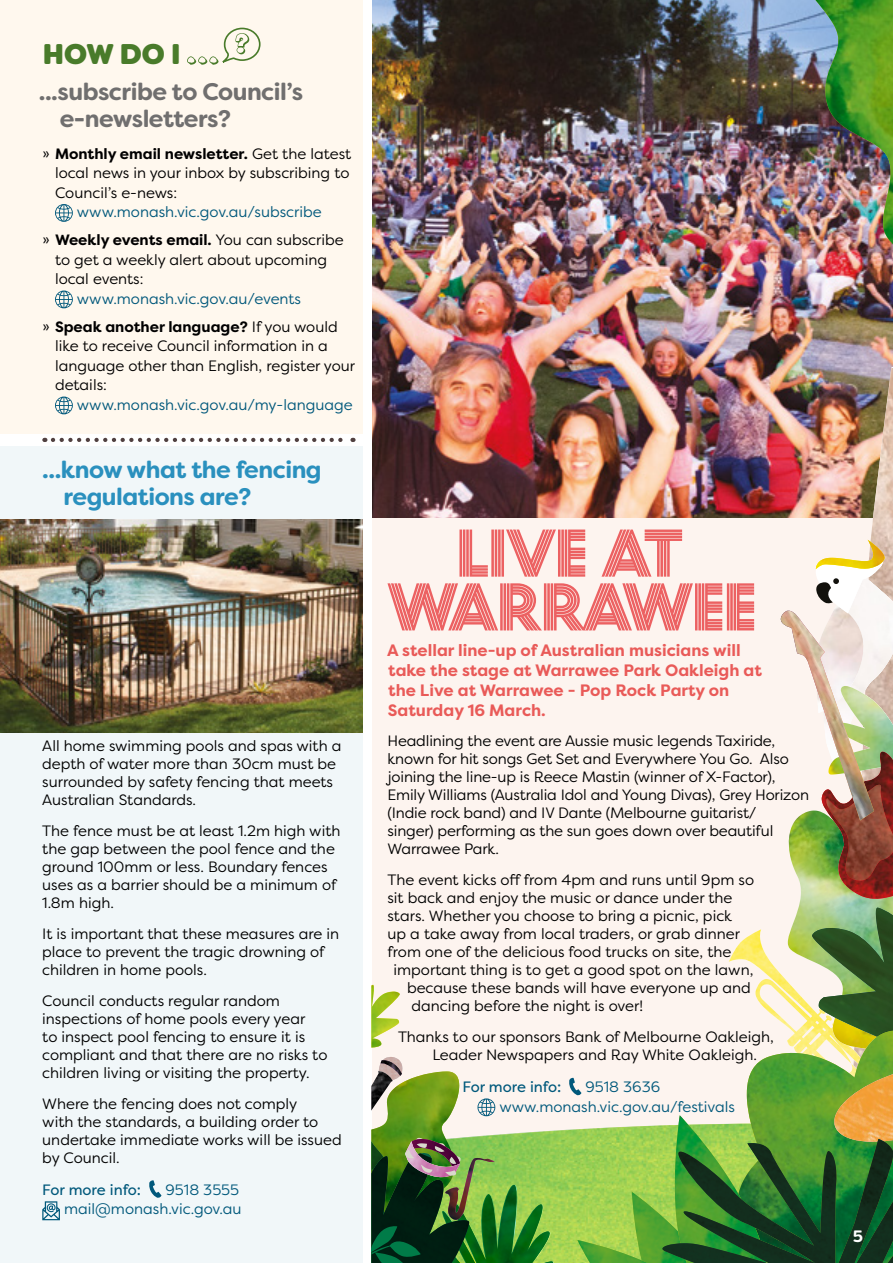
<style>
.page{position:relative;width:893px;height:1263px;background:#fff}
.page>*{position:absolute;margin:0;border:0;box-sizing:border-box;transform-origin:0 0}
.t1{font:800 28.5px "Filson Soft";color:#497b2a}
.t2{font:700 24px/27px "Filson Soft";letter-spacing:-.02em;color:#706f6f}
.t3{font:700 24px/27px "Filson Soft";letter-spacing:-.02em;color:#2a90be}
.t4{font:700 16.5px/19.8px "Filson Pro";color:#e95a58}
.t5{font:700 16.5px "Filson Soft";color:#fff}
.t6{font:15px/18px "Filson Pro";color:#000}
.t7{font:15px/28px "Filson Pro";color:#00587b}
.t8{font:15px "Filson Pro";letter-spacing:-.005em;color:#00587b}
.s1{font-family:"Calibri"}
.s2{font-weight:700}
.s3{font-family:"Calibri";color:#000}
.s4{font-weight:700;color:#000}
.s5{color:#000}
</style>
<div class="page">
<div style="left:0;top:446px;width:363px;height:817px;background:#f1f7f9"></div>
<div style="left:0;top:0;width:363px;height:433px;background:#fff8ee"></div>
<svg style="left:187px;top:27px;width:74px;height:38px"></svg>
<svg style="left:55px;top:204px;width:18px;height:18px"></svg>
<svg style="left:55px;top:291px;width:18px;height:17px"></svg>
<svg style="left:55px;top:397px;width:18px;height:17px"></svg>
<svg style="left:53px;top:438px;width:300px;height:4px"></svg>
<svg style="left:149px;top:1180px;width:13px;height:18px"></svg>
<svg style="left:42px;top:1201px;width:18px;height:19px"></svg>
<img style="left:372px;top:0;width:521px;height:517px">
<img style="left:838px;top:368px;width:15px;height:161px">
<img style="left:853px;top:368px;width:40px;height:161px">
<img style="left:783px;top:290px;width:110px;height:40px">
<img style="left:793px;top:0;width:100px;height:271px">
<img style="left:815px;top:0;width:24px;height:120px">
<img style="left:0;top:520px;width:363px;height:212px">
<svg style="left:371px;top:529px;width:522px;height:734px"></svg>
<h2 class="t1" style="left:43px;top:36px;width:139px">HOW DO I</h2>
<h2 class="t2" style="left:60px;top:78px;width:245px;text-indent:-21px">...subscribe to Council’s e-newsletters?</h2>
<p class="t6" style="left:55px;top:143px;width:298px;line-height:19.5px;text-align:justify;text-indent:-13px"><span class="s1">ͫ</span> <span class="s2">Monthly email newsletter.</span> Get the latest local news in your inbox by subscribing to Council’s e-news:</p>
<p class="t7" style="left:42px;top:198px;width:303px;text-indent:35px">www.monash.vic.gov.au/subscribe<br><span class="s3">ͫ</span> <span class="s4">Weekly events email.</span> <span class="s5">You can subscribe</span></p>
<p class="t6" style="left:55px;top:249px;width:274px;line-height:19.5px">to get a weekly alert about upcoming local events:</p>
<p class="t7" style="left:42px;top:284px;width:297px;text-align:center">www.monash.vic.gov.au/events<br><span class="s3">ͫ</span> <span class="s4">Speak another language?</span> <span class="s5">If you would</span></p>
<p class="t6" style="left:55px;top:336px;width:302px;line-height:19.5px">like to receive Council information in a language other than English, register your details:</p>
<p class="t7" style="left:77px;top:390px;width:277px">www.monash.vic.gov.au/my-language</p>
<h2 class="t3" style="left:64px;top:456px;width:260px;text-indent:-21px">...know what the fencing regulations are?</h2>
<p class="t6" style="left:42px;top:737px;width:301px">All home swimming pools and spas with a depth of water more than 30cm must be surrounded by safety fencing that meets Australian Standards.</p>
<p class="t6" style="left:42px;top:821px;width:300px">The fence must be at least 1.2m high with the gap between the pool fence and the ground 100mm or less. Boundary fences uses as a barrier should be a minimum of<br>1.8m high.</p>
<p class="t6" style="left:42px;top:924px;width:298px">It is important that these measures are in place to prevent the tragic drowning of children in home pools.</p>
<p class="t6" style="left:42px;top:991px;width:287px">Council conducts regular random inspections of home pools every year<br>to inspect pool fencing to ensure it is compliant and that there are no risks to children living or visiting the property.</p>
<p class="t6" style="left:42px;top:1094px;width:301px">Where the fencing does not comply<br>with the standards, a building order to undertake immediate works will be issued by Council.</p>
<p class="t8" style="left:42px;top:1179px;width:100px">For more info:</p>
<p class="t7" style="left:64px;top:1179px;width:179px;line-height:19.5px;text-align:right">9518 3555 mail@monash.vic.gov.au</p>
<p class="t4" style="left:387px;top:641px;width:376px">A stellar line-up of Australian musicians will take the stage at Warrawee Park Oakleigh at the Live at Warrawee - Pop Rock Party on Saturday 16 March.</p>
<p class="t6" style="left:387px;top:732px;width:423px">Headlining the event are Aussie music legends Taxiride, known for hit songs Get Set and Everywhere You Go. Also joining the line-up is Reece Mastin (winner of X-Factor), Emily Williams (Australia Idol and Young Divas), Grey Horizon (Indie rock band) and IV Dante (Melbourne guitarist/<br>singer) performing as the sun goes down over beautiful Warrawee Park.</p>
<p class="t6" style="left:387px;top:870px;width:368px">The event kicks off from 4pm and runs until 9pm so</p>
<p class="t6" style="left:387px;top:888px;width:346px">sit back and enjoy the music or dance under the</p>
<p class="t6" style="left:387px;top:906px;width:346px">stars. Whether you choose to bring a picnic, pick</p>
<p class="t6" style="left:387px;top:924px;width:354px">up a take away from local traders, or grab dinner</p>
<p class="t6" style="left:387px;top:942px;width:345px">from one of the delicious food trucks on site, the</p>
<p class="t6" style="left:393px;top:960px;width:361px">important thing is to get a good spot on the lawn,</p>
<p class="t6" style="left:407px;top:978px;width:345px">because these bands will have everyone up and</p>
<p class="t6" style="left:411px;top:996px;width:233px">dancing before the night is over!</p>
<p class="t6" style="left:432px;top:1027px;width:343px;text-indent:-34px">Thanks to our sponsors Bank of Melbourne Oakleigh,<br>Leader Newspapers and Ray White Oakleigh.</p>
<p class="t8" style="left:462px;top:1077px;width:100px">For more info:</p>
<p class="t7" style="left:499px;top:1077px;width:237px;line-height:19.5px;text-indent:86px">9518 3636 www.monash.vic.gov.au/festivals</p>
<p class="t5" style="left:853px;top:1226px;width:12px">5</p>
</div>
